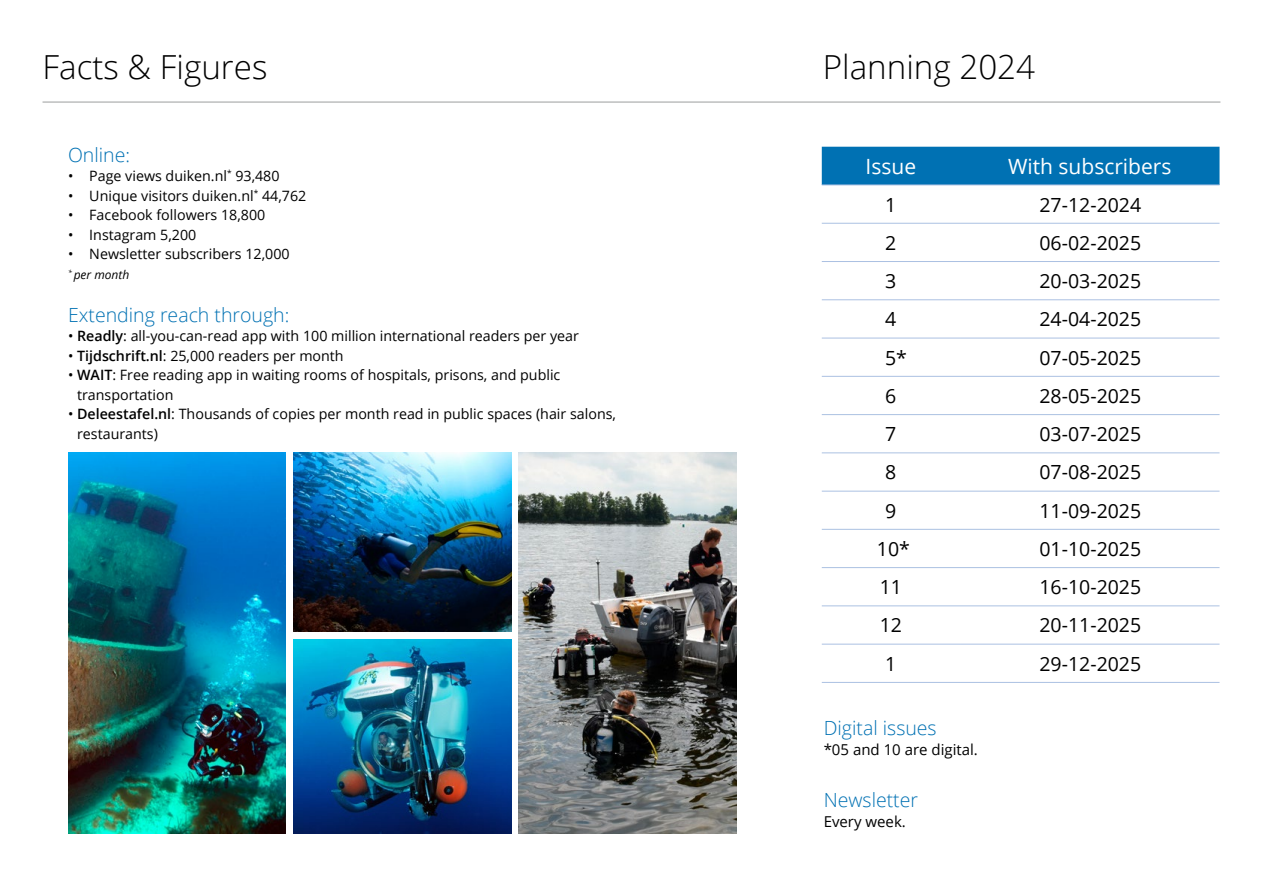
<style>
.page{position:relative;width:1263px;height:893px;background:#fff}
.page>*{position:absolute;margin:0;border:0;box-sizing:border-box;transform-origin:0 0}
.t1{font:300 33.15px "Open Sans";color:#000}
.t2{font:21px "Open Sans";color:#fff}
.t3{font:19.5px "Open Sans";color:#000}
.t4{font:300 19.5px "Open Sans";color:#0071b3}
.t5{font:15px "Open Sans";color:#000}
.t6{font:14.25px/19.5px "Open Sans";color:#000}
.t7{font:italic 12px "Open Sans";color:#000}
.s1{font-weight:600}
</style>
<div class="page">
<hr style="left:43px;top:102px;width:1177px;height:1px;background:#9c9d9d">
<div style="left:822px;top:147px;width:397px;height:38px;background:#0071b3"></div>
<hr style="left:822px;top:223px;width:138px;height:1px;background:#abc1e2">
<hr style="left:960px;top:223px;width:259px;height:1px;background:#abc1e2">
<hr style="left:822px;top:261px;width:138px;height:1px;background:#abc1e2">
<hr style="left:960px;top:261px;width:259px;height:1px;background:#abc1e2">
<hr style="left:822px;top:299px;width:138px;height:1px;background:#abc1e2">
<hr style="left:960px;top:299px;width:259px;height:1px;background:#abc1e2">
<hr style="left:822px;top:338px;width:138px;height:1px;background:#abc1e2">
<hr style="left:960px;top:338px;width:259px;height:1px;background:#abc1e2">
<hr style="left:822px;top:376px;width:138px;height:1px;background:#abc1e2">
<hr style="left:960px;top:376px;width:259px;height:1px;background:#abc1e2">
<hr style="left:822px;top:414px;width:138px;height:1px;background:#abc1e2">
<hr style="left:960px;top:414px;width:259px;height:1px;background:#abc1e2">
<hr style="left:822px;top:452px;width:138px;height:1px;background:#abc1e2">
<hr style="left:960px;top:452px;width:259px;height:1px;background:#abc1e2">
<hr style="left:822px;top:491px;width:138px;height:1px;background:#abc1e2">
<hr style="left:960px;top:491px;width:259px;height:1px;background:#abc1e2">
<hr style="left:822px;top:529px;width:138px;height:1px;background:#abc1e2">
<hr style="left:960px;top:529px;width:259px;height:1px;background:#abc1e2">
<hr style="left:822px;top:567px;width:138px;height:1px;background:#abc1e2">
<hr style="left:960px;top:567px;width:259px;height:1px;background:#abc1e2">
<hr style="left:822px;top:605px;width:138px;height:1px;background:#abc1e2">
<hr style="left:960px;top:605px;width:259px;height:1px;background:#abc1e2">
<hr style="left:822px;top:644px;width:138px;height:1px;background:#abc1e2">
<hr style="left:960px;top:644px;width:259px;height:1px;background:#abc1e2">
<hr style="left:822px;top:682px;width:138px;height:1px;background:#abc1e2">
<hr style="left:960px;top:682px;width:259px;height:1px;background:#abc1e2">
<hr style="left:822px;top:185px;width:138px;height:1px;background:#abc1e2">
<hr style="left:960px;top:185px;width:259px;height:1px;background:#abc1e2">
<img style="left:293px;top:453px;width:218px;height:178px">
<img style="left:68px;top:453px;width:218px;height:380px">
<img style="left:519px;top:453px;width:217px;height:380px">
<img style="left:293px;top:639px;width:218px;height:194px">
<h1 class="t1" style="left:43px;top:45px;width:226px">Facts &amp; Figures</h1>
<h1 class="t1" style="left:823px;top:45px;width:214px">Planning 2024</h1>
<h3 class="t4" style="left:68px;top:141px;width:64px">Online:</h3>
<p class="t6" style="left:68px;top:166px;width:213px">• Page views duiken.nl<sup>*</sup> 93,480</p>
<p class="t6" style="left:68px;top:185px;width:240px">• Unique visitors duiken.nl<sup>*</sup> 44,762</p>
<p class="t6" style="left:68px;top:205px;width:199px">• Facebook followers 18,800</p>
<p class="t6" style="left:68px;top:224px;width:130px">• Instagram 5,200</p>
<p class="t6" style="left:68px;top:244px;width:223px">• Newsletter subscribers 12,000</p>
<p class="t7" style="left:68px;top:266px;width:63px"><sup>*</sup> per month</p>
<h3 class="t4" style="left:68px;top:301px;width:223px">Extending reach through:</h3>
<p class="t6" style="left:68px;top:326px;width:512px">• <span class="s1">Readly</span>: all-you-can-read app with 100 million international readers per year</p>
<p class="t6" style="left:68px;top:345px;width:277px">• <span class="s1">Tijdschrift.nl</span>: 25,000 readers per month</p>
<p class="t6" style="left:77px;top:365px;width:485px;text-indent:-9px">• <span class="s1">WAIT</span>: Free reading app in waiting rooms of hospitals, prisons, and public transportation</p>
<p class="t6" style="left:77px;top:404px;width:540px;text-indent:-9px">• <span class="s1">Deleestafel.nl</span>: Thousands of copies per month read in public spaces (hair salons, restaurants)</p>
<h2 class="t2" style="left:866px;top:152px;width:52px">Issue</h2>
<h2 class="t2" style="left:1008px;top:152px;width:165px">With subscribers</h2>
<h3 class="t3" style="left:885px;top:191px;width:13px">1</h3>
<h3 class="t3" style="left:1039px;top:191px;width:103px">27-12-2024</h3>
<h3 class="t3" style="left:885px;top:229px;width:13px">2</h3>
<h3 class="t3" style="left:1039px;top:229px;width:103px">06-02-2025</h3>
<h3 class="t3" style="left:885px;top:268px;width:13px">3</h3>
<h3 class="t3" style="left:1039px;top:268px;width:103px">20-03-2025</h3>
<h3 class="t3" style="left:885px;top:306px;width:13px">4</h3>
<h3 class="t3" style="left:1039px;top:306px;width:103px">24-04-2025</h3>
<h3 class="t3" style="left:885px;top:344px;width:23px">5*</h3>
<h3 class="t3" style="left:1039px;top:344px;width:103px">07-05-2025</h3>
<h3 class="t3" style="left:885px;top:382px;width:13px">6</h3>
<h3 class="t3" style="left:1039px;top:382px;width:103px">28-05-2025</h3>
<h3 class="t3" style="left:885px;top:421px;width:13px">7</h3>
<h3 class="t3" style="left:1039px;top:421px;width:103px">03-07-2025</h3>
<h3 class="t3" style="left:885px;top:459px;width:13px">8</h3>
<h3 class="t3" style="left:1039px;top:459px;width:103px">07-08-2025</h3>
<h3 class="t3" style="left:885px;top:497px;width:13px">9</h3>
<h3 class="t3" style="left:1039px;top:497px;width:103px">11-09-2025</h3>
<h3 class="t3" style="left:877px;top:535px;width:35px">10*</h3>
<h3 class="t3" style="left:1039px;top:535px;width:103px">01-10-2025</h3>
<h3 class="t3" style="left:880px;top:574px;width:24px">11</h3>
<h3 class="t3" style="left:1039px;top:574px;width:103px">16-10-2025</h3>
<h3 class="t3" style="left:880px;top:612px;width:24px">12</h3>
<h3 class="t3" style="left:1039px;top:612px;width:103px">20-11-2025</h3>
<h3 class="t3" style="left:885px;top:650px;width:13px">1</h3>
<h3 class="t3" style="left:1039px;top:650px;width:103px">29-12-2025</h3>
<h3 class="t4" style="left:824px;top:715px;width:115px">Digital issues</h3>
<p class="t5" style="left:824px;top:739px;width:156px">*05 and 10 are digital.</p>
<h3 class="t4" style="left:824px;top:787px;width:96px">Newsletter</h3>
<p class="t5" style="left:824px;top:811px;width:84px">Every week.</p>
</div>
